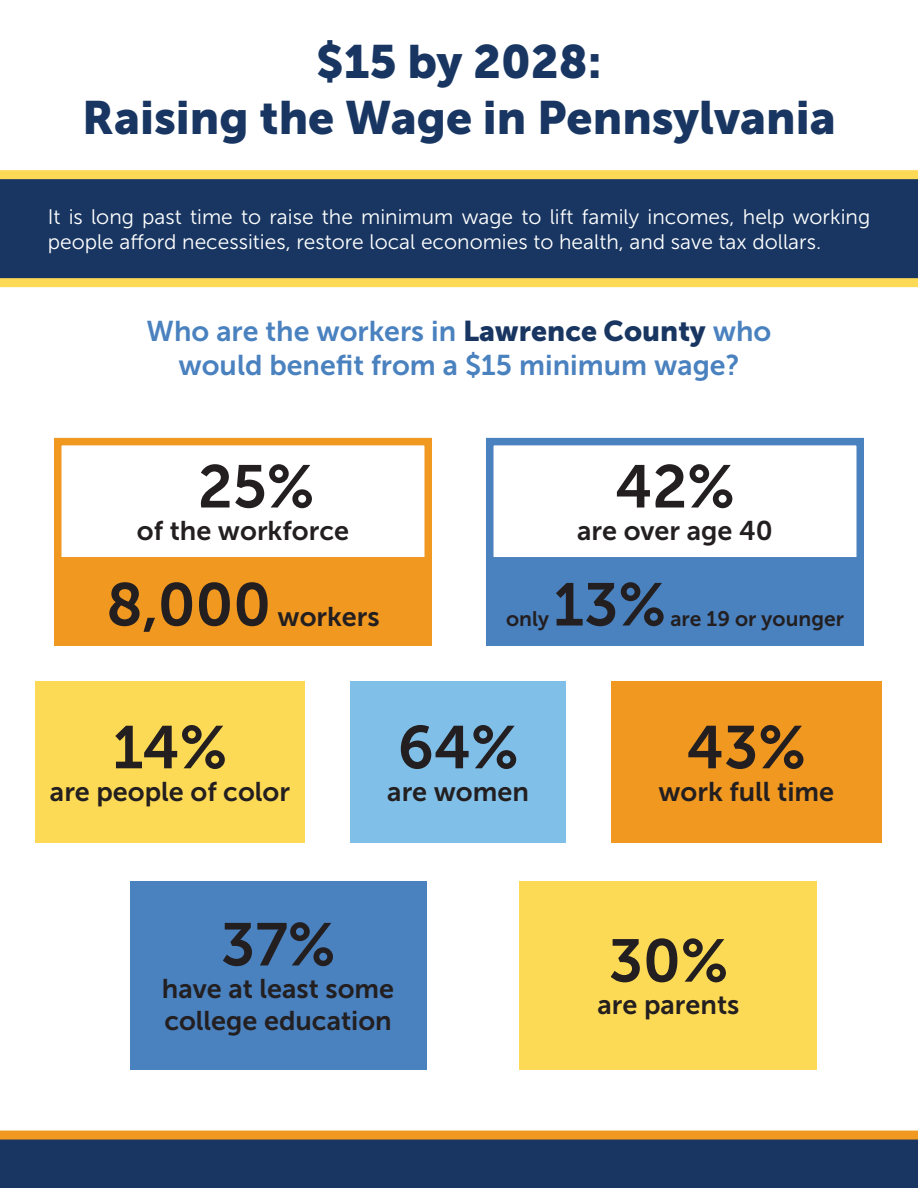
<style>
.page{position:relative;width:918px;height:1188px;background:#fff}
.page>*{position:absolute;margin:0;border:0;box-sizing:border-box;transform-origin:0 0}
.t1{font:60px "Museo Sans 700";color:#231f20}
.t2{font:46.5px "Museo Sans 900";color:#183661}
.t3{font:28.5px "Museo Sans 700";color:#4a81bf}
.t4{font:27px "Museo Sans 700";color:#231f20}
.t5{font:21px/25.2px "Museo Sans 300";color:#fff}
.t6{font:21px "Museo Sans 700";color:#231f20}
.s1{font-family:"Museo Sans 900";color:#183661}
</style>
<div class="page">
<svg style="left:0;top:170px;width:918px;height:117px;background:#3b4f5f"></svg>
<div style="left:54px;top:438px;width:378px;height:127px;border:8px solid #f09820"></div>
<div style="left:350px;top:681px;width:216px;height:162px;background:#80bfe8"></div>
<div style="left:486px;top:438px;width:378px;height:127px;border:8px solid #4a81bf"></div>
<div style="left:611px;top:681px;width:270px;height:162px;background:#f09820"></div>
<div style="left:35px;top:681px;width:270px;height:162px;background:#fdda55"></div>
<div style="left:130px;top:881px;width:297px;height:189px;background:#4a81bf"></div>
<div style="left:520px;top:881px;width:297px;height:189px;background:#fdda55"></div>
<div style="left:54px;top:561px;width:378px;height:84px;background:#f09820"></div>
<div style="left:486px;top:561px;width:378px;height:84px;background:#4a81bf"></div>
<svg style="left:0;top:1131px;width:918px;height:57px;background:#384457"></svg>
<p class="t2" style="left:316px;top:35px;width:287px">$15 by 2028:</p>
<p class="t2" style="left:82px;top:91px;width:755px">Raising the Wage in Pennsylvania</p>
<p class="t5" style="left:48px;top:204px;width:824px">It is long past time to raise the minimum wage to lift family incomes, help working people afford necessities, restore local economies to health, and save tax dollars.</p>
<p class="t3" style="left:147px;top:315px;width:626px">Who are the workers in <span class="s1">Lawrence County</span> who</p>
<p class="t3" style="left:178px;top:349px;width:563px">would benefit from a $15 minimum wage?</p>
<p class="t1" style="left:198px;top:453px;width:118px">25%</p>
<p class="t4" style="left:137px;top:516px;width:214px">of the workforce</p>
<p class="t1" style="left:615px;top:453px;width:121px">42%</p>
<p class="t4" style="left:577px;top:516px;width:197px">are over age 40</p>
<p class="t1" style="left:106px;top:571px;width:166px">8,000</p>
<p class="t1" style="left:553px;top:571px;width:114px">13%</p>
<p class="t4" style="left:278px;top:601px;width:104px">workers</p>
<p class="t6" style="left:506px;top:607px;width:44px">only</p>
<p class="t6" style="left:670px;top:607px;width:175px">are 19 or younger</p>
<p class="t1" style="left:113px;top:714px;width:116px">14%</p>
<p class="t4" style="left:50px;top:776px;width:242px">are people of color</p>
<p class="t1" style="left:398px;top:714px;width:123px">64%</p>
<p class="t4" style="left:387px;top:776px;width:143px">are women</p>
<p class="t1" style="left:221px;top:911px;width:116px">37%</p>
<p class="t4" style="left:162px;top:974px;width:234px">have at least some</p>
<p class="t4" style="left:164px;top:1006px;width:229px">college education</p>
<p class="t1" style="left:687px;top:714px;width:121px">43%</p>
<p class="t4" style="left:658px;top:776px;width:177px">work full time</p>
<p class="t1" style="left:609px;top:928px;width:121px">30%</p>
<p class="t4" style="left:598px;top:990px;width:143px">are parents</p>
</div>
